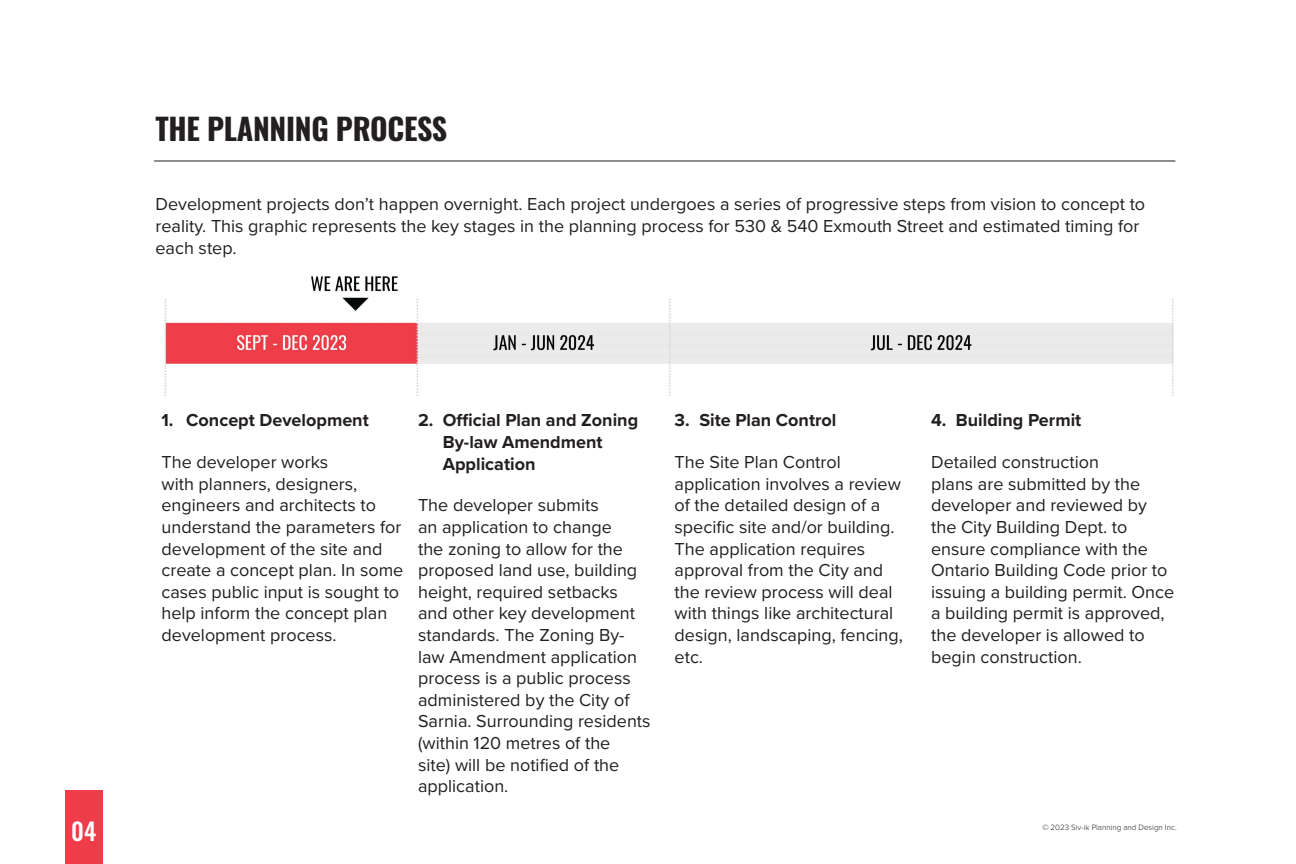
<style>
.page{position:relative;width:1296px;height:864px;background:#fff}
.page>*{position:absolute;margin:0;border:0;box-sizing:border-box;transform-origin:0 0}
.Heading_1{font:700 30px "Oswald";letter-spacing:-.01em;color:#231f20}
.t1{font:500 24px "Oswald";color:#fff}
.Body_Text{font:18px/21.6px "Proxima Nova";color:#231f20}
.Numbered_List_-_Small{font:700 18px/21.6px "Proxima Nova";color:#231f20}
.t2{font:300 8px "Proxima Nova";color:#231f20}
</style>
<div class="page">
<div style="left:65px;top:790px;width:38px;height:74px;background:#ee3d48"></div>
<hr style="left:154px;top:161px;width:1021px;height:1px;background:#231f20">
<img style="left:164px;top:276px;width:1010px;height:120px">
<h1 class="Heading_1" style="left:156px;top:114px;width:293px">THE PLANNING PROCESS</h1>
<p class="Body_Text" style="left:156px;top:193px;width:991px">Development projects don’t happen overnight. Each project undergoes a series of progressive steps from vision to concept to reality. This graphic represents the key stages in the planning process for 530 &amp; 540 Exmouth Street and estimated timing for each step.</p>
<h2 class="Numbered_List_-_Small" style="left:162px;top:409px;width:209px">1. Concept Development</h2>
<p class="Body_Text" style="left:162px;top:451px;width:243px">The developer works<br>with planners, designers, engineers and architects to understand the parameters for development of the site and create a concept plan. In some cases public input is sought to help inform the concept plan development process.</p>
<h2 class="Numbered_List_-_Small" style="left:443px;top:409px;width:197px;text-indent:-25px">2. Official Plan and Zoning<br>By-law Amendment<br>Application</h2>
<p class="Body_Text" style="left:418px;top:494px;width:234px">The developer submits<br>an application to change<br>the zoning to allow for the proposed land use, building height, required setbacks and other key development standards. The Zoning By&shy;law Amendment application process is a public process administered by the City of<br>Sarnia. Surrounding residents (within 120 metres of the<br>site) will be notified of the application.</p>
<h2 class="Numbered_List_-_Small" style="left:675px;top:409px;width:163px">3. Site Plan Control</h2>
<p class="Body_Text" style="left:675px;top:451px;width:230px">The Site Plan Control application involves a review of the detailed design of a specific site and/or building.<br>The application requires approval from the City and the review process will deal with things like architectural design, landscaping, fencing, etc.</p>
<h2 class="Numbered_List_-_Small" style="left:931px;top:409px;width:152px">4. Building Permit</h2>
<p class="Body_Text" style="left:931px;top:451px;width:245px">Detailed construction<br>plans are submitted by the developer and reviewed by the City Building Dept. to ensure compliance with the<br>Ontario Building Code prior to issuing a building permit. Once a building permit is approved, the developer is allowed to begin construction.</p>
<h2 class="t1" style="left:71px;top:819px;width:26px">04</h2>
<p class="t2" style="left:1042px;top:821px;width:136px">© 2023 Siv-ik Planning and Design Inc.</p>
</div>
